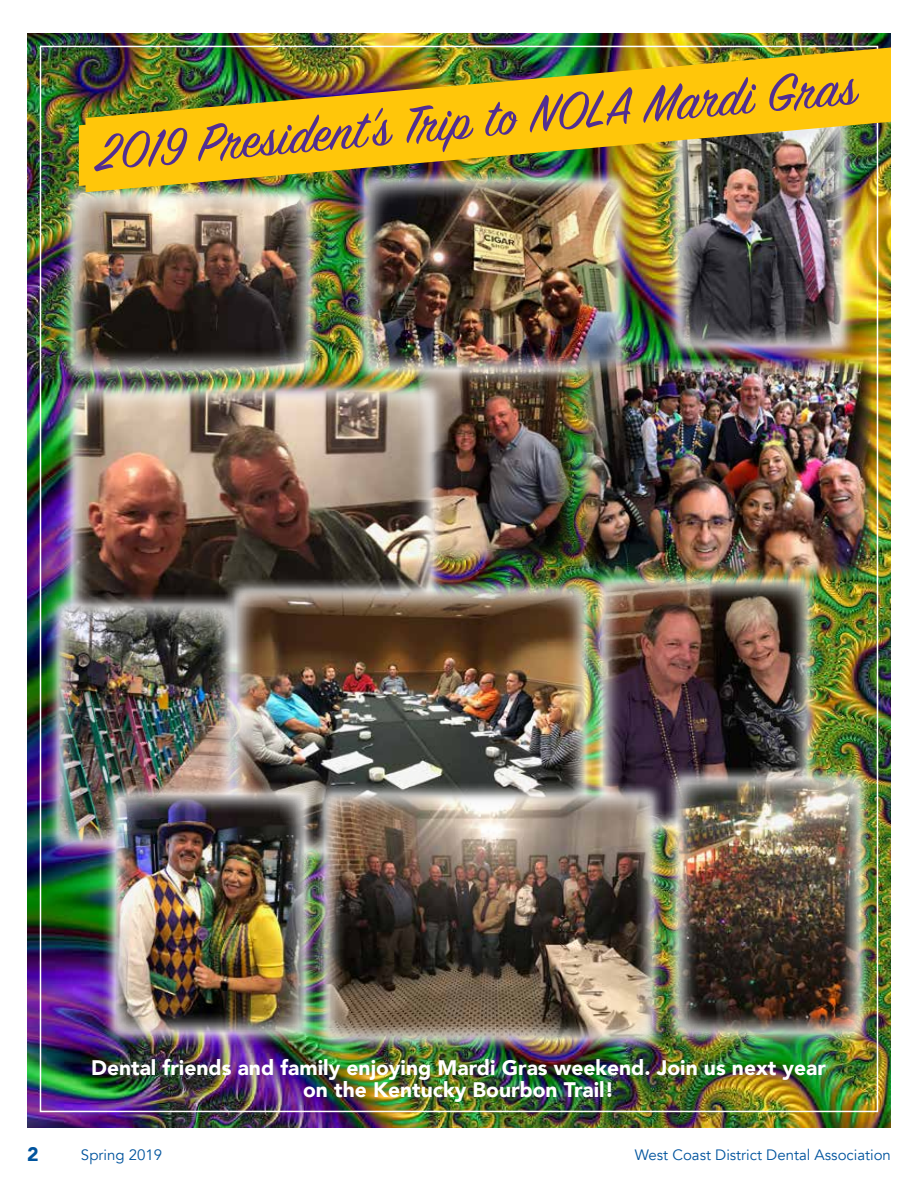
<style>
.page{position:relative;width:918px;height:1188px;background:#fff}
.page>*{position:absolute;margin:0;border:0;box-sizing:border-box;transform-origin:0 0}
.t1{font:57px "Sign Painter House Script";color:#522e91}
.t2{font:900 21px/21.6px "Avenir";color:#fff;text-align:center}
.t3{font:900 19.5px "Avenir";color:#00549e}
.t4{font:15px "Avenir";color:#00549e}
</style>
<div class="page">
<img style="left:27px;top:34px;width:864px;height:1093px">
<div style="left:60px;top:181px;width:262px;height:202px;background:#fff;opacity:.95"></div>
<img style="left:72px;top:193px;width:238px;height:178px">
<img style="left:446px;top:383px;width:127px;height:179px">
<div style="left:353px;top:168px;width:279px;height:215px;background:#fff;opacity:.95"></div>
<img style="left:365px;top:193px;width:255px;height:178px">
<div style="left:60px;top:378px;width:386px;height:296px;background:#fff;opacity:.95"></div>
<img style="left:72px;top:390px;width:362px;height:203px">
<div style="left:45px;top:593px;width:200px;height:263px;background:#fff;opacity:.95"></div>
<img style="left:58px;top:605px;width:166px;height:238px">
<div style="left:665px;top:105px;width:192px;height:254px;background:#fff;opacity:.95"></div>
<img style="left:677px;top:193px;width:167px;height:154px">
<div style="left:589px;top:569px;width:231px;height:271px;background:#fff;opacity:.95"></div>
<img style="left:602px;top:581px;width:206px;height:201px">
<div style="left:224px;top:578px;width:374px;height:287px;background:#fff;opacity:.95"></div>
<img style="left:236px;top:590px;width:350px;height:192px">
<div style="left:102px;top:782px;width:216px;height:264px;background:#fff;opacity:.95"></div>
<img style="left:115px;top:794px;width:190px;height:240px">
<div style="left:313px;top:782px;width:353px;height:270px;background:#fff;opacity:.95"></div>
<img style="left:325px;top:794px;width:328px;height:246px">
<img style="left:79px;top:48px;width:812px;height:145px">
<img style="left:579px;top:358px;width:293px;height:221px">
<div style="left:665px;top:766px;width:207px;height:280px;background:#fff;opacity:.95"></div>
<img style="left:677px;top:778px;width:183px;height:256px">
<h1 class="t1" style="left:91px;top:118px;width:765px;rotate:-5deg">2019 President’s Trip to NOLA Mar di Gras</h1>
<p class="t2" style="left:91px;top:1057px;width:736px">Dental friends and family enjoying Mardi Gras weekend. Join us next year on the Kentucky Bourbon Trail!</p>
<p class="t3" style="left:27px;top:1138px;width:13px">2</p>
<p class="t4" style="left:81px;top:1146px;width:83px">Spring 2019</p>
<p class="t4" style="left:635px;top:1146px;width:258px">West Coast District Dental Association</p>
</div>
